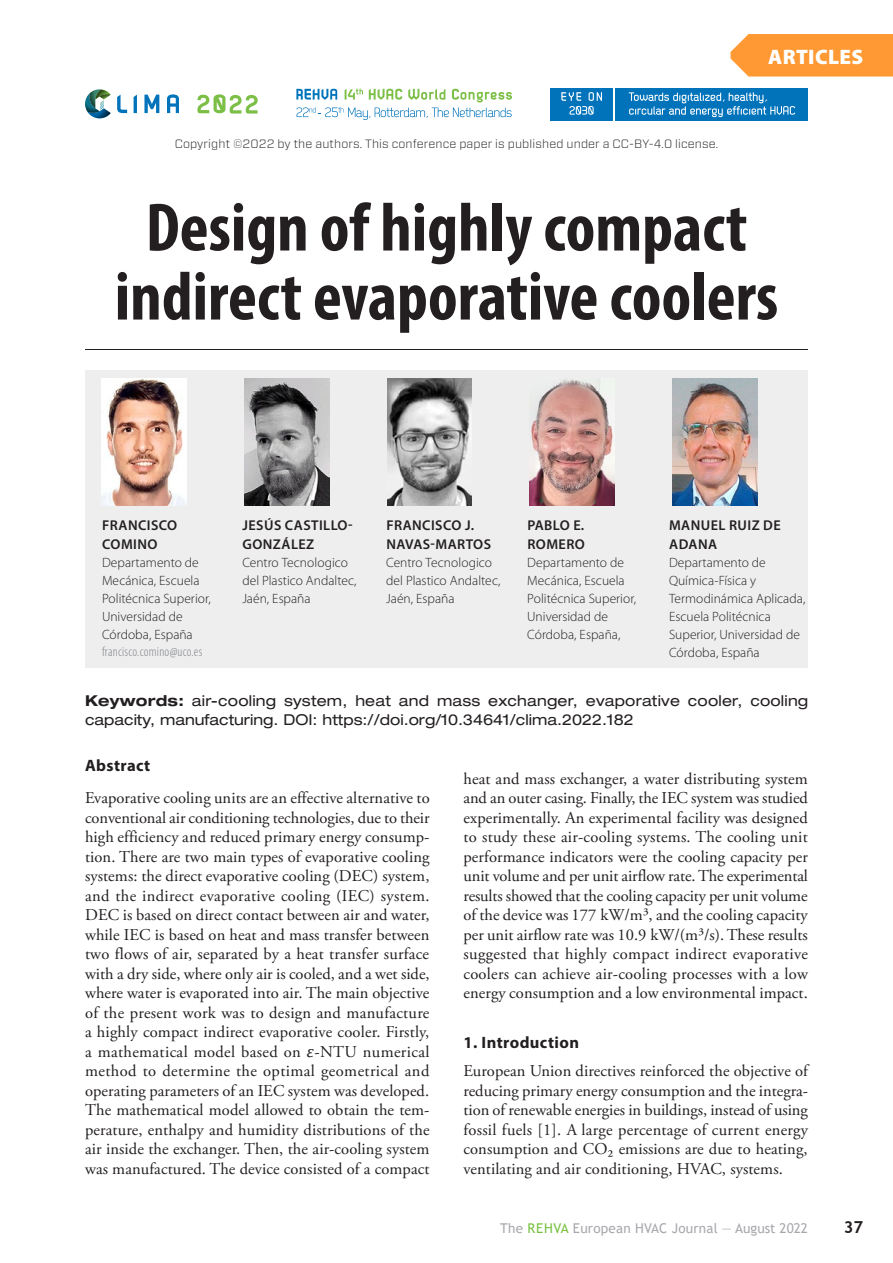
<style>
.page{position:relative;width:893px;height:1263px;background:#fff}
.page>*{position:absolute;margin:0;border:0;box-sizing:border-box;transform-origin:0 0}
.Heading_1{font:700 condensed 69px/69px "Myriad Pro";color:#231f20;text-align:center}
.t1{font:900 21px "Myriad Pro";letter-spacing:.02em;color:#fff}
.t2{font:16.5px/19.5px "Adobe Garamond Pro";letter-spacing:.005em;color:#231f20;text-align:justify}
.Heading_2{font:700 16.5px "Myriad Pro";letter-spacing:.025em;color:#231f20}
.zPage_Number{font:700 16.5px "Trebuchet MS";color:#231f20}
.Heading_4_keywords{font:expanded 15px/19.5px "Helvetica Neue LT Std";letter-spacing:.015em;color:#231f20}
.Heading_6{font:600 14.25px/19.5px "Myriad Pro";letter-spacing:.03em;color:#231f20}
.Heading_5{font:300 13.5px/18px "Myriad Pro";color:#231f20}
.t3{font:13.5px "Trebuchet MS";letter-spacing:.015em;color:#a8a9ad}
.Heading_5_E-mail{font:300 condensed 13.5px "Myriad Pro";letter-spacing:.02em;color:#808285}
.t4{font:300 12px "Forza";letter-spacing:.01em;color:#231f20}
.s1{font-weight:700}
.s2{font-family:"Cambria";font-style:italic}
.s3{color:#79c142}
</style>
<div class="page">
<div style="left:551px;top:88px;width:257px;height:33px;background:#0073bb"></div>
<svg style="left:629px;top:92px;width:166px;height:25px"></svg>
<hr style="left:614px;top:88px;width:1px;height:33px;background:#fff">
<svg style="left:561px;top:92px;width:41px;height:23px"></svg>
<svg style="left:117px;top:95px;width:10px;height:18px"></svg>
<svg style="left:134px;top:95px;width:3px;height:18px"></svg>
<svg style="left:144px;top:95px;width:15px;height:18px"></svg>
<svg style="left:167px;top:94px;width:12px;height:19px"></svg>
<svg style="left:197px;top:94px;width:61px;height:20px"></svg>
<svg style="left:85px;top:90px;width:26px;height:28px"></svg>
<svg style="left:96px;top:100px;width:15px;height:4px"></svg>
<svg style="left:95px;top:89px;width:16px;height:11px"></svg>
<svg style="left:296px;top:88px;width:216px;height:32px"></svg>
<hr style="left:85px;top:349px;width:723px;height:1px;background:#231f20">
<div style="left:85px;top:370px;width:723px;height:298px;background:#eeeeef"></div>
<img style="left:101px;top:378px;width:85px;height:127px">
<img style="left:387px;top:378px;width:85px;height:127px">
<img style="left:244px;top:378px;width:85px;height:127px">
<img style="left:673px;top:378px;width:85px;height:127px">
<img style="left:530px;top:378px;width:85px;height:127px">
<svg style="left:730px;top:34px;width:163px;height:43px;background:#ff9f3f"></svg>
<p class="t4" style="left:175px;top:135px;width:545px">Copyright ©2022 by the authors. This conference paper is published under a CC-BY-4.0 license.</p>
<p class="t1" style="left:768px;top:43px;width:96px">ARTICLES</p>
<p class="Heading_1" style="left:115px;top:192px;width:665px">Design of highly compact indirect evaporative coolers</p>
<p class="Heading_6" style="left:102px;top:515px;width:77px">FRANCISCO<br>COMINO</p>
<p class="Heading_5" style="left:102px;top:554px;width:110px">Departamento de<br>Mecánica, Escuela<br>Politécnica Superior,<br>Universidad de<br>Córdoba, España</p>
<p class="Heading_5_E-mail" style="left:102px;top:643px;width:102px">francisco.comino@uco.es</p>
<p class="Heading_6" style="left:243px;top:515px;width:112px">JESÚS CASTILLO-<br>GONZÁLEZ</p>
<p class="Heading_5" style="left:242px;top:554px;width:116px">Centro Tecnologico del Plastico Andaltec,<br>Jaén, España</p>
<p class="Heading_6" style="left:386px;top:515px;width:106px">FRANCISCO J.<br>NAVAS-MARTOS</p>
<p class="Heading_5" style="left:386px;top:554px;width:116px">Centro Tecnologico del Plastico Andaltec,<br>Jaén, España</p>
<p class="Heading_6" style="left:527px;top:515px;width:59px">PABLO E.<br>ROMERO</p>
<p class="Heading_5" style="left:527px;top:554px;width:110px">Departamento de<br>Mecánica, Escuela<br>Politécnica Superior,<br>Universidad de<br>Córdoba, España,</p>
<p class="Heading_6" style="left:669px;top:515px;width:113px">MANUEL RUIZ DE<br>ADANA</p>
<p class="Heading_5" style="left:669px;top:554px;width:138px">Departamento de<br>Química-Física y<br>Termodinámica Aplicada,<br>Escuela Politécnica<br>Superior, Universidad de<br>Córdoba, España</p>
<p class="Heading_4_keywords" style="left:85px;top:690px;width:725px"><span class="s1">Keywords:</span> air-cooling system, heat and mass exchanger, evaporative cooler, cooling capacity, manufacturing. DOI: https://doi.org/10.34641/clima.2022.182</p>
<p class="Heading_2" style="left:85px;top:754px;width:67px">Abstract</p>
<p class="t2" style="left:85px;top:789px;width:346px">Evaporative cooling units are an effective alternative to conventional air conditioning technologies, due to their high efficiency and reduced primary energy consump&shy;tion. There are two main types of evaporative cooling systems: the direct evaporative cooling (DEC) system, and the indirect evaporative cooling (IEC) system.<br>DEC is based on direct contact between air and water, while IEC is based on heat and mass transfer between two flows of air, separated by a heat transfer surface with a dry side, where only air is cooled, and a wet side, where water is evaporated into air. The main objective of the present work was to design and manufacture a highly compact indirect evaporative cooler. Firstly, a mathematical model based on <span class="s2">ε</span>-NTU numerical method to determine the optimal geometrical and operating parameters of an IEC system was developed.<br>The mathematical model allowed to obtain the tem&shy;perature, enthalpy and humidity distributions of the air inside the exchanger. Then, the air-cooling system was manufactured. The device consisted of a compact</p>
<p class="t2" style="left:463px;top:769px;width:346px">heat and mass exchanger, a water distributing system and an outer casing. Finally, the IEC system was studied experimentally. An experimental facility was designed to study these air-cooling systems. The cooling unit performance indicators were the cooling capacity per unit volume and per unit airflow rate. The experimental results showed that the cooling capacity per unit volume of the device was 177 kW/m³, and the cooling capacity per unit airflow rate was 10.9 kW/(m³/s). These results suggested that highly compact indirect evaporative coolers can achieve air-cooling processes with a low energy consumption and a low environmental impact.</p>
<p class="Heading_2" style="left:463px;top:1032px;width:117px">1. Introduction</p>
<p class="t2" style="left:463px;top:1062px;width:346px">European Union directives reinforced the objective of reducing primary energy consumption and the integra&shy;tion of renewable energies in buildings, instead of using fossil fuels [1]. A large percentage of current energy consumption and CO₂ emissions are due to heating, ventilating and air conditioning, HVAC, systems.</p>
<p class="t3" style="left:500px;top:1220px;width:309px">The <span class="s3">REHVA</span> European HVAC Journal — August 2022</p>
<p class="zPage_Number" style="left:844px;top:1217px;width:21px">37</p>
</div>
